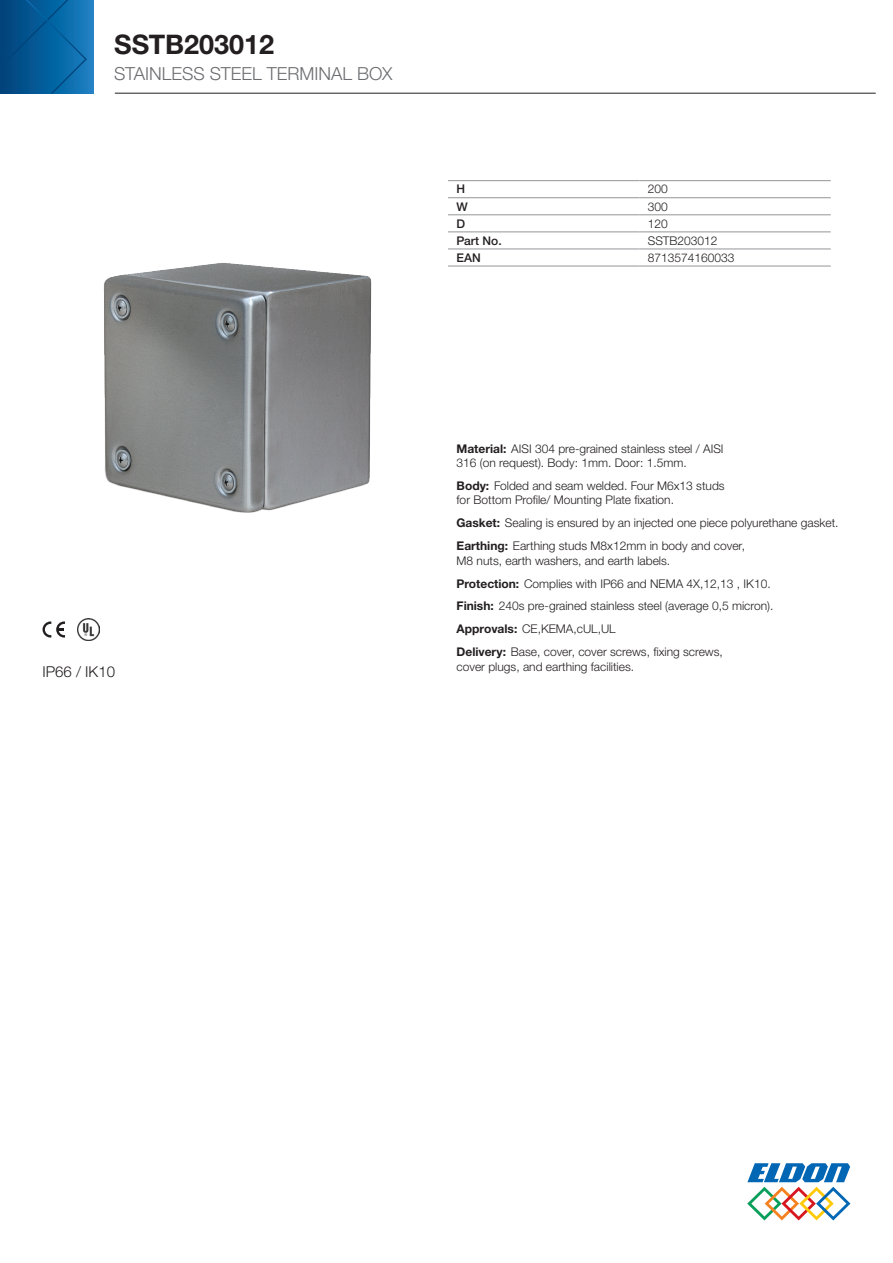
<style>
.page{position:relative;width:893px;height:1263px;background:#fff}
.page>*{position:absolute;margin:0;border:0;box-sizing:border-box;transform-origin:0 0}
.t1{font:700 27px "Helvetica Neue LTW1 G";color:#231f20}
.t2{font:300 18px "Helvetica Neue LTW1 G";color:#6c6d70}
.t3{font:300 15px "Helvetica Neue LTW1 G";color:#231f20}
.t4{font:300 12px/23px "Helvetica Neue LTW1 G";color:#231f20}
.t5{font:500 12px "Helvetica Neue LTW1 G";color:#231f20}
.s1{font-weight:700}
</style>
<div class="page">
<svg style="left:747px;top:1163px;width:103px;height:57px"></svg>
<div style="left:0;top:0;width:93px;height:94px;background:#2380c2"></div>
<svg style="left:0;top:0;width:87px;height:94px;background:#065d99"></svg>
<hr style="left:115px;top:93px;width:761px;height:1px;background:#231f20">
<hr style="left:448px;top:180px;width:191px;height:1px;background:#939598">
<hr style="left:639px;top:180px;width:192px;height:1px;background:#939598">
<hr style="left:448px;top:197px;width:191px;height:1px;background:#939598">
<hr style="left:639px;top:197px;width:192px;height:1px;background:#939598">
<hr style="left:448px;top:215px;width:191px;height:1px;background:#939598">
<hr style="left:639px;top:215px;width:192px;height:1px;background:#939598">
<hr style="left:448px;top:232px;width:191px;height:1px;background:#939598">
<hr style="left:639px;top:232px;width:192px;height:1px;background:#939598">
<hr style="left:448px;top:249px;width:191px;height:1px;background:#939598">
<hr style="left:448px;top:266px;width:191px;height:1px;background:#939598">
<hr style="left:639px;top:249px;width:192px;height:1px;background:#939598">
<hr style="left:639px;top:266px;width:192px;height:1px;background:#939598">
<img style="left:104px;top:262px;width:268px;height:251px">
<svg style="left:43px;top:621px;width:22px;height:16px"></svg>
<img style="left:77px;top:618px;width:23px;height:23px">
<h1 class="t1" style="left:114px;top:28px;width:161px">SSTB203012</h1>
<h2 class="t2" style="left:114px;top:63px;width:280px">Stainless Steel Terminal Box</h2>
<p class="t5" style="left:457px;top:182px;width:10px">H</p>
<p class="t4" style="left:648px;top:178px;width:22px">200</p>
<p class="t5" style="left:457px;top:199px;width:13px">W</p>
<p class="t4" style="left:648px;top:195px;width:22px">300</p>
<p class="t5" style="left:457px;top:216px;width:10px">D</p>
<p class="t4" style="left:648px;top:212px;width:22px">120</p>
<p class="t5" style="left:457px;top:233px;width:47px">Part No.</p>
<p class="t4" style="left:648px;top:229px;width:71px">SSTB203012</p>
<p class="t5" style="left:457px;top:250px;width:26px">EAN</p>
<p class="t4" style="left:648px;top:246px;width:88px">8713574160033</p>
<p class="t3" style="left:43px;top:663px;width:74px">IP66 / IK10</p>
<p class="t4" style="left:457px;top:441px;width:269px;line-height:14.4px"><span class="s1">Material:</span> AISI 304 pre-grained stainless steel / AISI<br>316 (on request). Body: 1mm. Door: 1.5mm.</p>
<p class="t4" style="left:457px;top:478px;width:270px;line-height:14.4px"><span class="s1">Body:</span> Folded and seam welded. Four M6x13 studs for Bottom Profile/ Mounting Plate fixation.</p>
<p class="t4" style="left:457px;top:511px;width:383px"><span class="s1">Gasket:</span> Sealing is ensured by an injected one piece polyurethane gasket.<br><span class="s1">Earthing:</span> Earthing studs M8x12mm in body and cover,</p>
<p class="t4" style="left:457px;top:549px;width:318px">M8 nuts, earth washers, and earth labels.<br><span class="s1">Protection:</span> Complies with IP66 and NEMA 4X,12,13 , IK10.<br><span class="s1">Finish:</span> 240s pre-grained stainless steel (average 0,5 micron).<br><span class="s1">Approvals:</span> CE,KEMA,cUL,UL<br><span class="s1">Delivery:</span> Base, cover, cover screws, fixing screws,</p>
<p class="t4" style="left:457px;top:655px;width:179px">cover plugs, and earthing facilities.</p>
</div>
